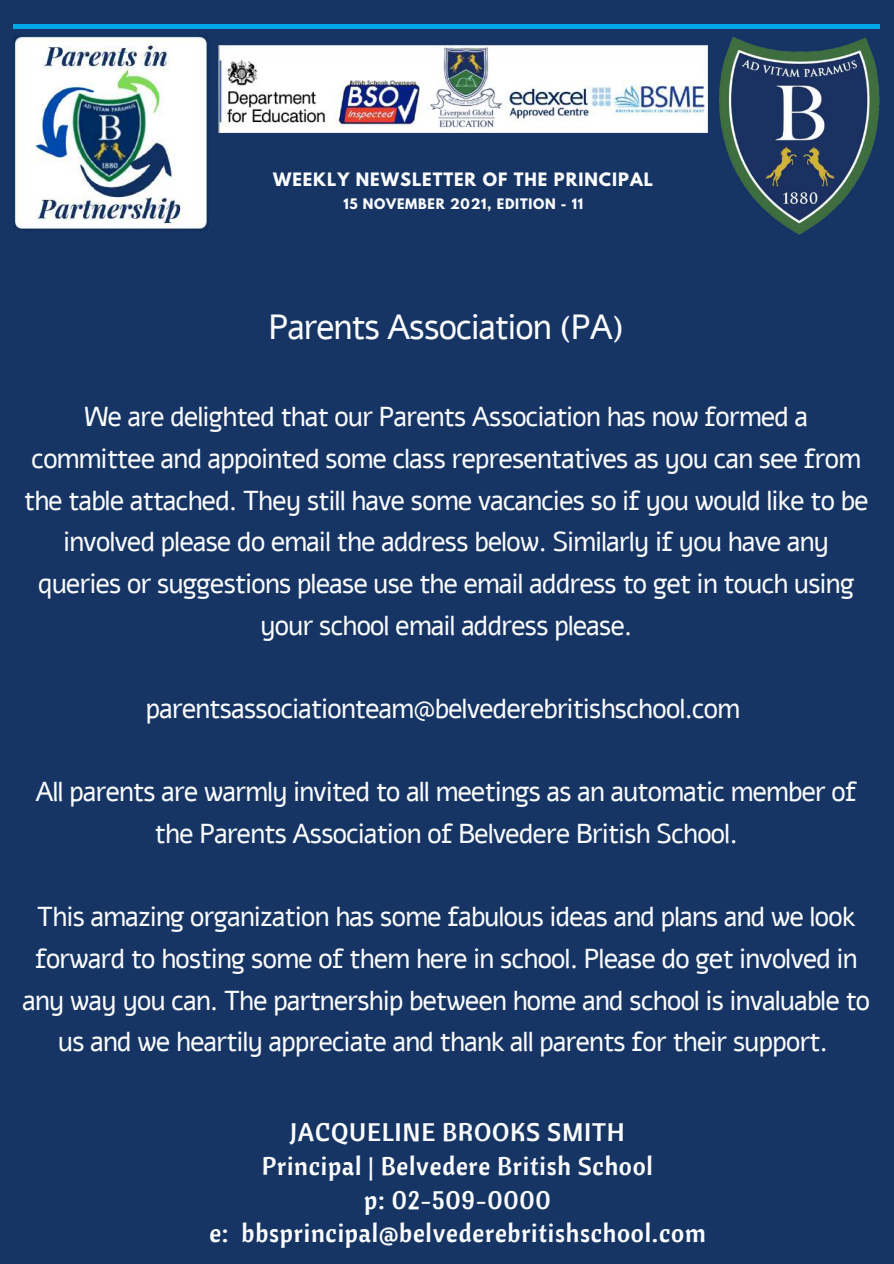
<style>
.page{position:relative;width:894px;height:1264px;background:#fff}
.page>*{position:absolute;margin:0;border:0;box-sizing:border-box;transform-origin:0 0}
.t1{font:34.8px "Alef";letter-spacing:-.045em;color:#fbfcfd}
.t2{font:27.3px/41.7px "Alef";letter-spacing:-.045em;color:#fbfcfd;text-align:center}
.t3{font:25.2px/33.8px "Cantora One";letter-spacing:.03em;color:#fbfcfd;text-align:center}
.t4{font:700 16.35px "League Spartan";letter-spacing:.06em;color:#fbfcfd}
.t5{font:700 12.9px "League Spartan";letter-spacing:.06em;color:#fbfcfd}
</style>
<div class="page">
<div style="left:0;top:0;width:893px;height:1263px;background:#163564"></div>
<hr style="left:13px;top:25px;width:866px;height:3px;background:#00a6e7">
<img style="left:219px;top:46px;width:488px;height:86px">
<img style="left:707px;top:28px;width:173px;height:207px">
<img style="left:13px;top:35px;width:195px;height:195px">
<p class="t4" style="left:273px;top:171px;width:381px">WEEKLY NEWSLETTER OF THE PRINCIPAL</p>
<p class="t5" style="left:343px;top:197px;width:241px">15 NOVEMBER 2021, EDITION - 11</p>
<p class="t1" style="left:268px;top:304px;width:358px">Parents Association (PA)</p>
<p class="t2" style="left:24px;top:396px;width:846px">We are delighted that our Parents Association has now formed a committee and appointed some class representatives as you can see from the table attached. They still have some vacancies so if you would like to be involved please do email the address below. Similarly if you have any queries or suggestions please use the email address to get in touch using your school email address please.</p>
<p class="t2" style="left:145px;top:688px;width:596px">parentsassociationteam@belvederebritishschool.com</p>
<p class="t2" style="left:35px;top:771px;width:822px">All parents are warmly invited to all meetings as an automatic member of the Parents Association of Belvedere British School.</p>
<p class="t2" style="left:22px;top:896px;width:849px">This amazing organization has some fabulous ideas and plans and we look forward to hosting some of them here in school. Please do get involved in any way you can. The partnership between home and school is invaluable to us and we heartily appreciate and thank all parents for their support.</p>
<p class="t3" style="left:209px;top:1114px;width:497px">JACQUELINE BROOKS SMITH<br>Principal | Belvedere British School<br>p: 02-509-0000<br>e: bbsprincipal@belvederebritishschool.com</p>
</div>
